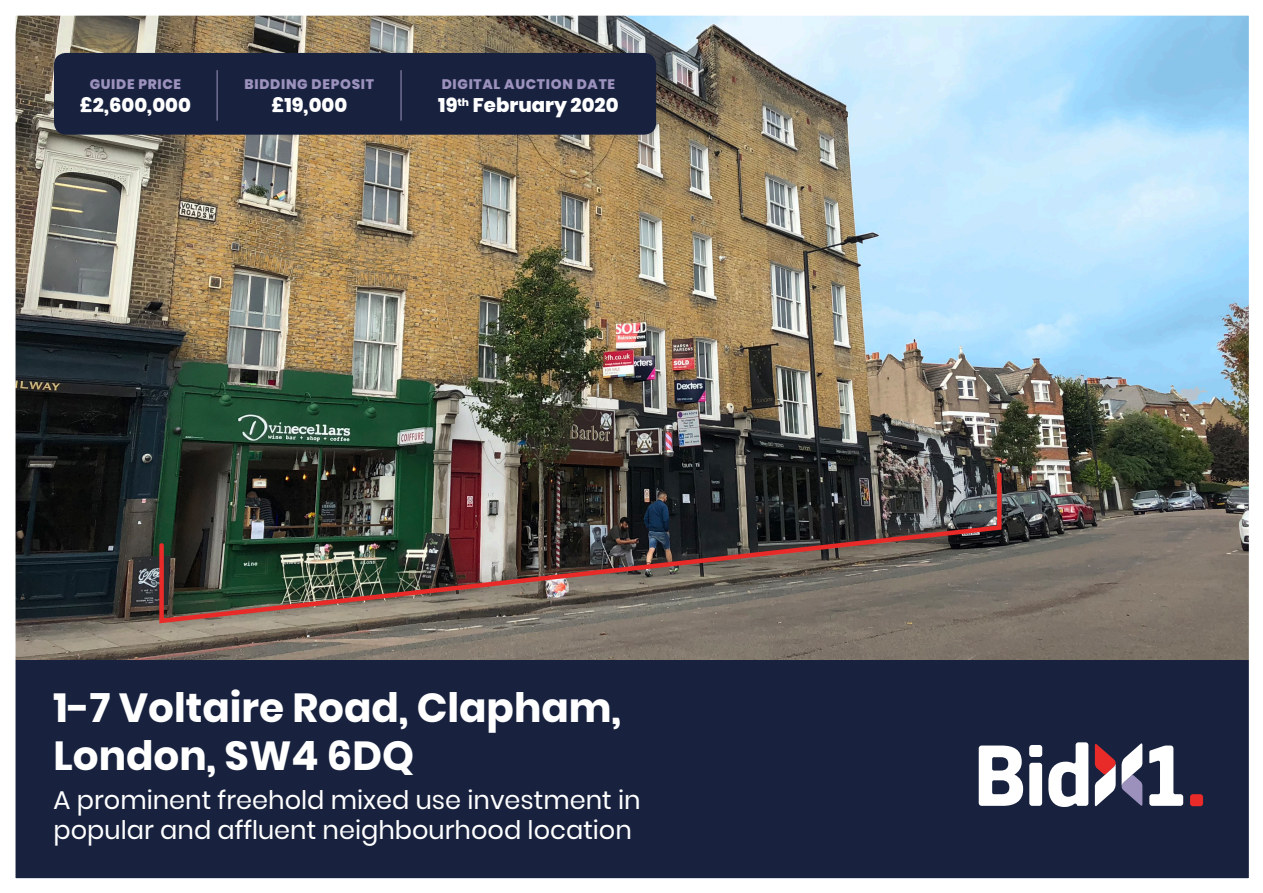
<style>
.page{position:relative;width:1263px;height:893px;background:#fff}
.page>*{position:absolute;margin:0;border:0;box-sizing:border-box;transform-origin:0 0}
.t1{font:700 40.5px/48.6px "Poppins";color:#fff}
.t2{font:25.65px/30.8px "Poppins";color:#fff}
.t3{font:800 19.65px "Poppins";color:#fff}
.t4{font:800 13.8px "Poppins";letter-spacing:.05em;color:#9d92be}
</style>
<div class="page">
<img style="left:15px;top:15px;width:1234px;height:864px">
<svg style="left:979px;top:745px;width:44px;height:61px"></svg>
<svg style="left:1029px;top:745px;width:13px;height:61px"></svg>
<svg style="left:1048px;top:742px;width:40px;height:65px"></svg>
<svg style="left:1149px;top:745px;width:34px;height:61px"></svg>
<svg style="left:1095px;top:743px;width:47px;height:64px"></svg>
<div style="left:1190px;top:794px;width:13px;height:12px;background:#e82b29;border-radius:3px"></div>
<img style="left:157px;top:470px;width:847px;height:156px">
<p class="t4" style="left:90px;top:76px;width:93px">GUIDE PRICE</p>
<p class="t4" style="left:245px;top:76px;width:131px">BIDDING DEPOSIT</p>
<p class="t4" style="left:442px;top:76px;width:175px">DIGITAL AUCTION DATE</p>
<p class="t3" style="left:80px;top:93px;width:113px">£2,600,000</p>
<p class="t3" style="left:271px;top:93px;width:77px">£19,000</p>
<p class="t3" style="left:438px;top:93px;width:182px">19<sup>th</sup> February 2020</p>
<p class="t1" style="left:54px;top:683px;width:569px">1-7 Voltaire Road, Clapham,<br>London, SW4 6DQ</p>
<p class="t2" style="left:54px;top:784px;width:589px">A prominent freehold mixed use investment in popular and affluent neighbourhood location</p>
</div>
